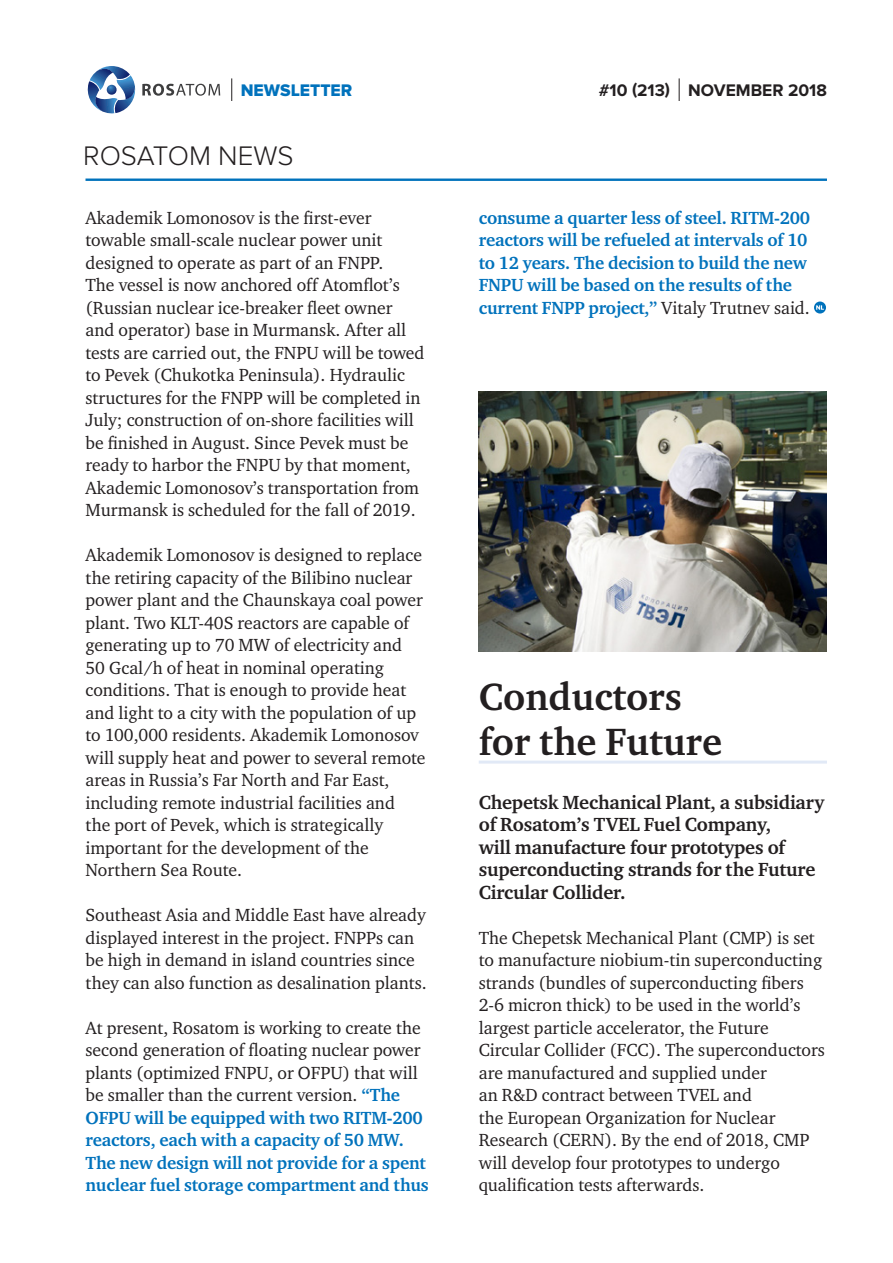
<style>
.page{position:relative;width:893px;height:1263px;background:#fff}
.page>*{position:absolute;margin:0;border:0;box-sizing:border-box;transform-origin:0 0}
.t1{font:700 39px/45px "Charter ITC";color:#231f20}
.t2{font:300 27.9px "Proxima Nova";color:#231f20}
.t3{font:700 19.5px/22.5px "Charter ITC";letter-spacing:-.01em;color:#231f20}
.t4{font:18px/22.5px "Charter ITC";color:#231f20}
.t5{font:700 18px/22.5px "Charter ITC";letter-spacing:-.01em;color:#0072bc}
.t6{font:700 17.4px "Proxima Nova";color:#231f20}
.t7{font:17.4px "Proxima Nova Extrabld";color:#0072bc}
.s1{font-weight:700;color:#0072bc}
.s2{font-weight:400;color:#231f20}
</style>
<div class="page">
<hr style="left:86px;top:179px;width:741px;height:2px;background:#0072bc">
<svg style="left:87px;top:66px;width:49px;height:48px"></svg>
<svg style="left:142px;top:84px;width:78px;height:12px"></svg>
<svg style="left:679px;top:78px;width:1px;height:23px"></svg>
<svg style="left:231px;top:78px;width:1px;height:23px"></svg>
<hr style="left:479px;top:761px;width:348px;height:3px;background:#e1e9f6">
<svg style="left:814px;top:301px;width:12px;height:13px"></svg>
<img style="left:479px;top:392px;width:348px;height:259px">
<p class="t7" style="left:241px;top:80px;width:113px">NEWSLETTER</p>
<p class="t6" style="left:599px;top:80px;width:230px">#10 (213) NOVEMBER 2018</p>
<h2 class="t2" style="left:83px;top:140px;width:212px">ROSATOM NEWS</h2>
<p class="t4" style="left:86px;top:206px;width:341px">Akademik Lomonosov is the first-ever towable small-scale nuclear power unit designed to operate as part of an FNPP.<br>The vessel is now anchored off Atomflot’s (Russian nuclear ice-breaker fleet owner and operator) base in Murmansk. After all tests are carried out, the FNPU will be towed to Pevek (Chukotka Peninsula). Hydraulic structures for the FNPP will be completed in July; construction of on-shore facilities will be finished in August. Since Pevek must be ready to harbor the FNPU by that moment, Akademic Lomonosov’s transportation from Murmansk is scheduled for the fall of 2019.</p>
<p class="t4" style="left:86px;top:544px;width:341px">Akademik Lomonosov is designed to replace the retiring capacity of the Bilibino nuclear power plant and the Chaunskaya coal power plant. Two KLT-40S reactors are capable of generating up to 70 MW of electricity and 50 Gcal/h of heat in nominal operating conditions. That is enough to provide heat and light to a city with the population of up to 100,000 residents. Akademik Lomonosov will supply heat and power to several remote areas in Russia’s Far North and Far East, including remote industrial facilities and<br>the port of Pevek, which is strategically important for the development of the Northern Sea Route.</p>
<p class="t4" style="left:86px;top:904px;width:343px">Southeast Asia and Middle East have already displayed interest in the project. FNPPs can be high in demand in island countries since they can also function as desalination plants.</p>
<p class="t4" style="left:86px;top:1016px;width:345px">At present, Rosatom is working to create the second generation of floating nuclear power plants (optimized FNPU, or OFPU) that will be smaller than the current version. <span class="s1">“The OFPU will be equipped with two RITM-200 reactors, each with a capacity of 50 MW.<br>The new design will not provide for a spent nuclear fuel storage compartment and thus</span></p>
<p class="t5" style="left:479px;top:206px;width:333px">consume a quarter less of steel. RITM-200 reactors will be refueled at intervals of 10 to 12 years. The decision to build the new FNPU will be based on the results of the current FNPP project,” <span class="s2">Vitaly Trutnev said.</span></p>
<h1 class="t1" style="left:479px;top:675px;width:245px">Conductors for the Future</h1>
<p class="t3" style="left:479px;top:791px;width:347px">Chepetsk Mechanical Plant, a subsidiary of Rosatom’s TVEL Fuel Company,<br>will manufacture four prototypes of superconducting strands for the Future Circular Collider.</p>
<p class="t4" style="left:479px;top:926px;width:348px">The Chepetsk Mechanical Plant (CMP) is set to manufacture niobium-tin superconducting strands (bundles of superconducting fibers 2-6 micron thick) to be used in the world’s largest particle accelerator, the Future Circular Collider (FCC). The superconductors are manufactured and supplied under<br>an R&amp;D contract between TVEL and<br>the European Organization for Nuclear Research (CERN). By the end of 2018, CMP will develop four prototypes to undergo qualification tests afterwards.</p>
</div>
